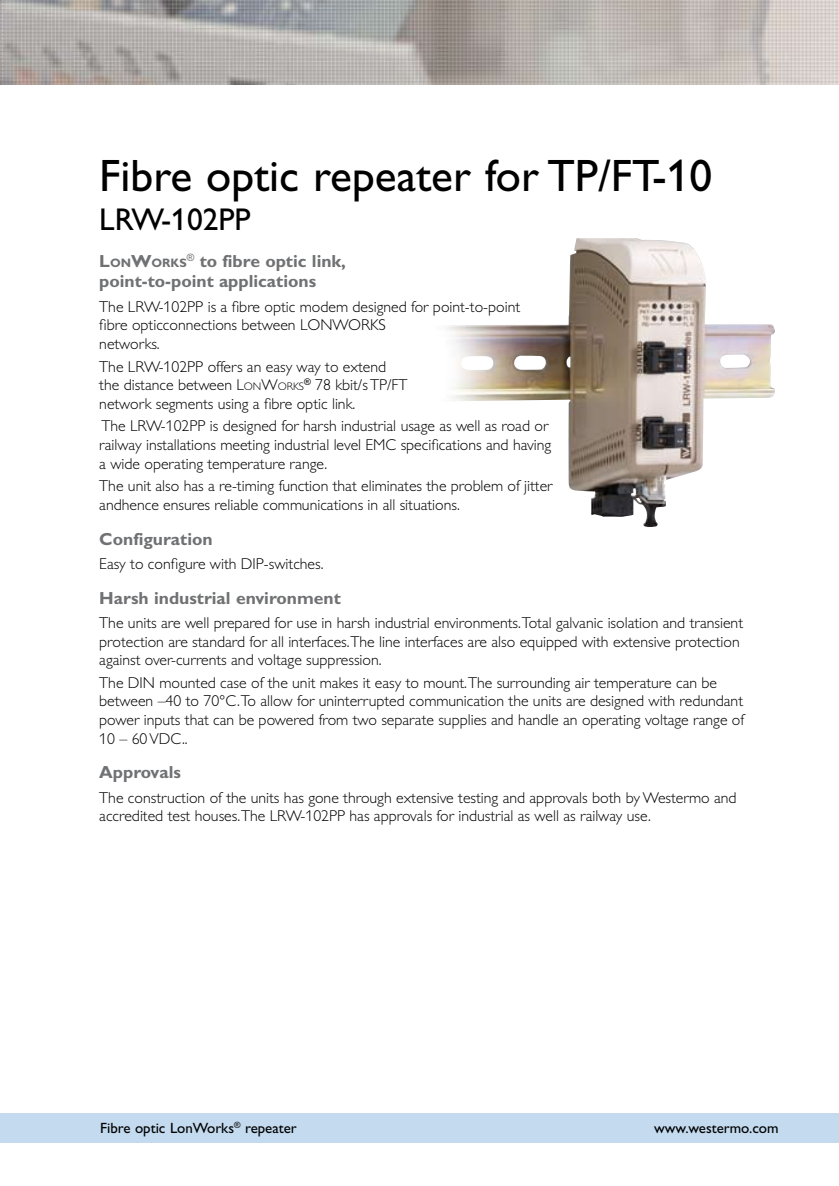
<style>
.page{position:relative;width:839px;height:1186px;background:#fff}
.page>*{position:absolute;margin:0;border:0;box-sizing:border-box;transform-origin:0 0}
.t1{font:45.5px "Gill Alt One Mod";color:#000}
.t2{font:31.5px "Gill Alt One Mod";color:#000}
.t3{font:700 17.5px/20.7px "Gill Alt One Mod";color:#707173}
.t4{font:300 15.75px/18.7px "Gill Alt One Mod";color:#000}
.t5{font:14.88px "Gill Alt One Mod";color:#000}
.t6{font:700 12.25px "Gill Alt One Mod";color:#707173}
.s1{font-size:17.5px}
.s2{font-style:inherit}
.s3{font-size:11.03px}
</style>
<div class="page">
<img style="left:0;top:0;width:838px;height:84px">
<div style="left:0;top:1112px;width:838px;height:30px;background:#c3daef"></div>
<img style="left:447px;top:238px;width:328px;height:289px">
<h1 class="t1" style="left:99px;top:151px;width:614px">Fibre optic repeater for TP/FT-10</h1>
<h2 class="t2" style="left:99px;top:203px;width:153px">LRW-102PP</h2>
<p class="t6" style="left:99px;top:255px;width:89px"><span class="s1">L</span>ON<span class="s1">W</span>ORKS</p>
<p class="t3" style="left:99px;top:250px;width:248px;text-indent:87px"><sup>®</sup> to fibre optic link, point-to-point applications</p>
<p class="t4" style="left:99px;top:297px;width:422px">The LRW-102PP is a fibre optic modem designed for point-to-point fibre opticconnections between LONWORKS<br>networks.</p>
<p class="t4" style="left:99px;top:357px;width:310px">The LRW-102PP offers an easy way to extend the distance between <span class="s2">L</span><span class="s3">ON</span><span class="s2">W</span><span class="s3">ORKS</span><sup>®</sup> 78 kbit/s TP/FT network segments using a fibre optic link.</p>
<p class="t4" style="left:99px;top:417px;width:453px">The LRW-102PP is designed for harsh industrial usage as well as road or railway installations meeting industrial level EMC specifications and having a wide operating temperature range.</p>
<p class="t4" style="left:99px;top:477px;width:454px">The unit also has a re-timing function that eliminates the problem of jitter andhence ensures reliable communications in all situations.</p>
<p class="t3" style="left:99px;top:528px;width:115px">Configuration</p>
<p class="t4" style="left:99px;top:554px;width:226px">Easy to configure with DIP-switches.</p>
<p class="t3" style="left:99px;top:587px;width:243px">Harsh industrial environment</p>
<p class="t4" style="left:99px;top:613px;width:645px">The units are well prepared for use in harsh industrial environments.Total galvanic isolation and transient protection are standard for all interfaces.The line interfaces are also equipped with extensive protection against over-currents and voltage suppression.</p>
<p class="t4" style="left:99px;top:673px;width:646px">The DIN mounted case of the unit makes it easy to mount.The surrounding air temperature can be between –40 to 70°C.To allow for uninterrupted communication the units are designed with redundant power inputs that can be powered from two separate supplies and handle an operating voltage range of 10 – 60 VDC..</p>
<p class="t3" style="left:99px;top:762px;width:83px">Approvals</p>
<p class="t4" style="left:99px;top:788px;width:638px">The construction of the units has gone through extensive testing and approvals both by Westermo and accredited test houses.The LRW-102PP has approvals for industrial as well as railway use.</p>
<p class="t5" style="left:100px;top:1120px;width:198px">Fibre optic LonWorks<sup>®</sup> repeater</p>
<p class="t5" style="left:654px;top:1120px;width:126px">www.westermo.com</p>
</div>
